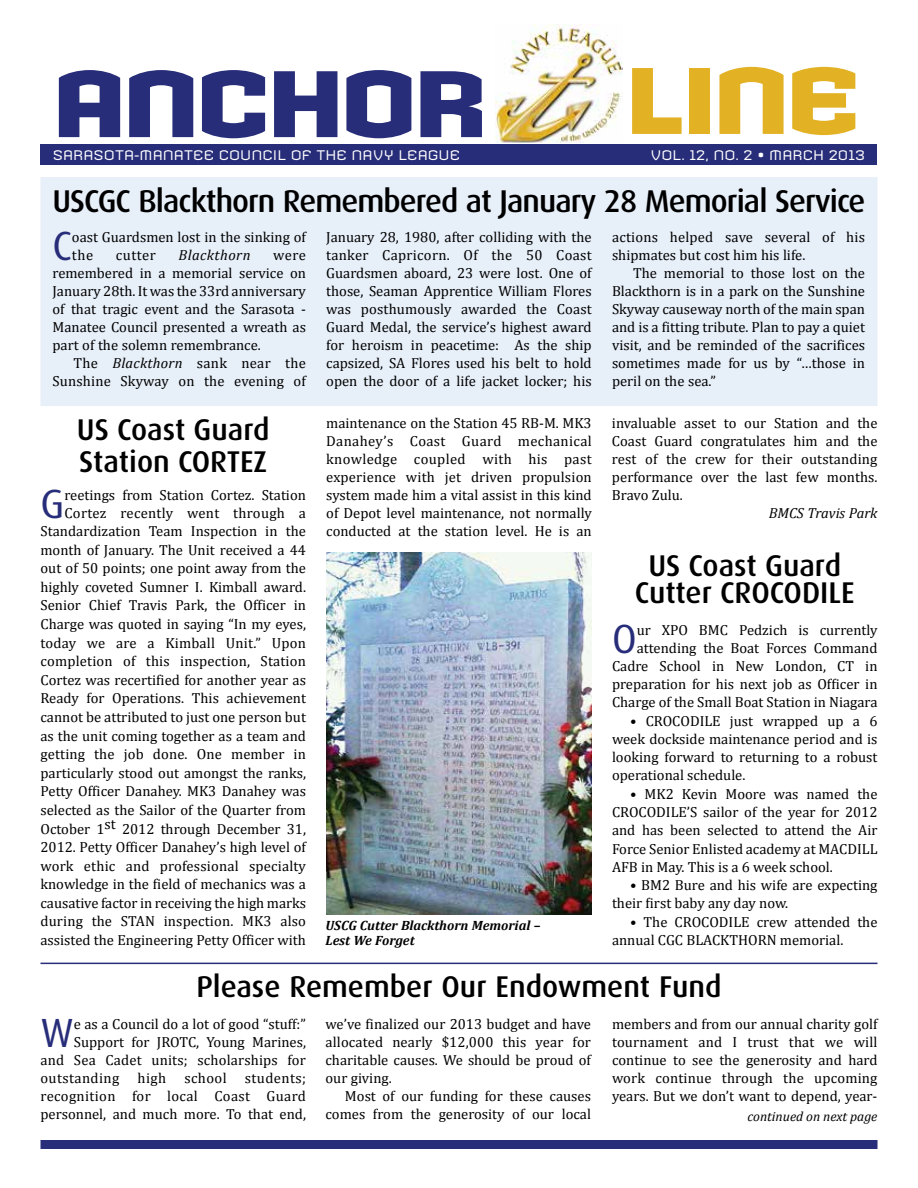
<style>
.page{position:relative;width:918px;height:1188px;background:#fff}
.page>*{position:absolute;margin:0;border:0;box-sizing:border-box;transform-origin:0 0}
.t1{font:700 91.5px "Armada";letter-spacing:-.03em;color:#272d79}
.t2{font:700 91.5px "Armada";color:#e2b124}
.t3{font:40.8px "Dax";color:#272d79}
.t4{font:500 31.5px "Dax";letter-spacing:-.03em;color:#000}
.t5{font:500 30px/27px "Dax";color:#000;text-align:center}
.t6{font:14.7px/18px "Cambria";color:#000;text-align:justify}
.t7{font:italic 14.7px "Cambria";color:#000}
.t8{font:italic 14.7px "Cambria";letter-spacing:.035em;color:#000}
.t9{font:13.5px "Armada";color:#fff}
.t10{font:italic 700 13.5px/15px "Cambria";color:#000}
.t11{font:italic 13.5px "Cambria";color:#000}
.s1{font-style:italic}
</style>
<div class="page">
<div style="left:40px;top:177px;width:838px;height:229px;background:#e7eff9"></div>
<img style="left:496px;top:25px;width:126px;height:117px">
<div style="left:40px;top:145px;width:838px;height:20px;background:#272d79"></div>
<div style="left:40px;top:1140px;width:838px;height:9px;background:#272d79"></div>
<img style="left:326px;top:552px;width:266px;height:363px">
<hr style="left:40px;top:963px;width:838px;height:1px;background:#272d79">
<h1 class="t1" style="left:53px;top:48px;width:436px">ANCHOR</h1>
<h1 class="t2" style="left:626px;top:45px;width:236px">LINE</h1>
<p class="t9" style="left:53px;top:147px;width:409px">SARASOTA-MANATEE COUNCIL OF THE NAVY LEAGUE</p>
<p class="t9" style="left:651px;top:147px;width:216px">VOL. 12, NO. 2 • MARCH 2013</p>
<h3 class="t4" style="left:52px;top:184px;width:815px">USCGC Blackthorn Remembered at January 28 Memorial Service</h3>
<h2 class="t3" style="left:52px;top:223px;width:21px">C</h2>
<p class="t6" style="left:72px;top:228px;width:236px">oast Guardsmen lost in the sinking of the</p>
<p class="t6" style="left:116px;top:246px;width:42px">cutter</p>
<p class="t8" style="left:178px;top:245px;width:74px">Blackthorn</p>
<p class="t6" style="left:53px;top:246px;width:255px;text-indent:221px">were remembered in a memorial service on January 28th. It was the 33rd anniversary of that tragic event and the Sarasota - Manatee Council presented a wreath as part of the solemn remembrance.</p>
<p class="t6" style="left:53px;top:354px;width:255px;text-align:right">The <span class="s1">Blackthorn</span> sank near the<br>Sunshine Skyway on the evening of</p>
<h3 class="t5" style="left:77px;top:414px;width:194px;line-height:31.5px;text-align:left">US Coast Guard<br>Station CORTEZ</h3>
<h2 class="t3" style="left:40px;top:481px;width:25px">G</h2>
<p class="t6" style="left:40px;top:485px;width:267px;line-height:18.6px;text-align:right">reetings from Station Cortez. Station Cortez recently went through a Standardization Team Inspection in the month of January. The Unit received a 44 out of 50 points; one point away from the highly coveted Sumner I. Kimball award.<br>Senior Chief Travis Park, the Officer in Charge was quoted in saying “In my eyes, today we are a Kimball Unit.” Upon completion of this inspection, Station Cortez was recertified for another year as Ready for Operations. This achievement cannot be attributed to just one person but as the unit coming together as a team and getting the job done. One member in particularly stood out amongst the ranks, Petty Officer Danahey. MK3 Danahey was selected as the Sailor of the Quarter from October 1st 2012 through December 31, 2012. Petty Officer Danahey’s high level of work ethic and professional specialty knowledge in the field of mechanics was a causative factor in receiving the high marks during the STAN inspection. MK3 also assisted the Engineering Petty Officer with</p>
<p class="t6" style="left:326px;top:228px;width:267px">January 28, 1980, after colliding with the tanker Capricorn. Of the 50 Coast Guardsmen aboard, 23 were lost. One of those, Seaman Apprentice William Flores was posthumously awarded the Coast Guard Medal, the service’s highest award for heroism in peacetime: As the ship capsized, SA Flores used his belt to hold open the door of a life jacket locker; his</p>
<p class="t6" style="left:326px;top:414px;width:267px">maintenance on the Station 45 RB-M. MK3<br>Danahey’s Coast Guard mechanical knowledge coupled with his past experience with jet driven propulsion system made him a vital assist in this kind of Depot level maintenance, not normally conducted at the station level. He is an</p>
<p class="t10" style="left:326px;top:917px;width:216px">USCG Cutter Blackthorn Memorial –<br>Lest We Forget</p>
<p class="t6" style="left:612px;top:228px;width:255px">actions helped save several of his shipmates but cost him his life.</p>
<p class="t6" style="left:612px;top:264px;width:255px;text-indent:21px">The memorial to those lost on the Blackthorn is in a park on the Sunshine Skyway causeway north of the main span and is a fitting tribute. Plan to pay a quiet visit, and be reminded of the sacrifices sometimes made for us by “…those in peril on the sea.”</p>
<p class="t6" style="left:612px;top:414px;width:267px">invaluable asset to our Station and the Coast Guard congratulates him and the rest of the crew for their outstanding performance over the last few months.<br>Bravo Zulu.</p>
<p class="t7" style="left:769px;top:503px;width:110px">BMCS Travis Park</p>
<h3 class="t5" style="left:635px;top:552px;width:221px">US Coast Guard<br>Cutter CROCODILE</h3>
<h2 class="t3" style="left:612px;top:616px;width:26px">O</h2>
<p class="t6" style="left:612px;top:620px;width:267px;text-align:right">ur XPO BMC Pedzich is currently attending the Boat Forces Command Cadre School in New London, CT in preparation for his next job as Officer in Charge of the Small Boat Station in Niagara</p>
<p class="t6" style="left:612px;top:711px;width:267px;text-indent:18px">• CROCODILE just wrapped up a 6 week dockside maintenance period and is looking forward to returning to a robust operational schedule.</p>
<p class="t6" style="left:612px;top:785px;width:267px;text-indent:18px">• MK2 Kevin Moore was named the CROCODILE’S sailor of the year for 2012 and has been selected to attend the Air Force Senior Enlisted academy at MACDILL AFB in May. This is a 6 week school.</p>
<p class="t6" style="left:612px;top:876px;width:267px;text-indent:18px">• BM2 Bure and his wife are expecting their first baby any day now.</p>
<p class="t6" style="left:612px;top:913px;width:267px;text-indent:18px">• The CROCODILE crew attended the annual CGC BLACKTHORN memorial.</p>
<h3 class="t5" style="left:196px;top:973px;width:527px">Please Remember Our Endowment Fund</h3>
<p class="t6" style="left:326px;top:1015px;width:267px">we’ve finalized our 2013 budget and have allocated nearly $12,000 this year for charitable causes. We should be proud of our giving.</p>
<p class="t6" style="left:326px;top:1087px;width:267px;text-align:right">Most of our funding for these causes comes from the generosity of our local</p>
<p class="t6" style="left:40px;top:1015px;width:267px;text-align:right">e as a Council do a lot of good “stuff:” Support for JROTC, Young Marines,<br>and Sea Cadet units; scholarships for outstanding high school students; recognition for local Coast Guard personnel, and much more. To that end,</p>
<p class="t6" style="left:612px;top:1015px;width:267px">members and from our annual charity golf tournament and I trust that we will continue to see the generosity and hard work continue through the upcoming years. But we don’t want to depend, year-</p>
<h2 class="t3" style="left:40px;top:1010px;width:35px">W</h2>
<p class="t11" style="left:747px;top:1107px;width:132px">continued on next page</p>
</div>
